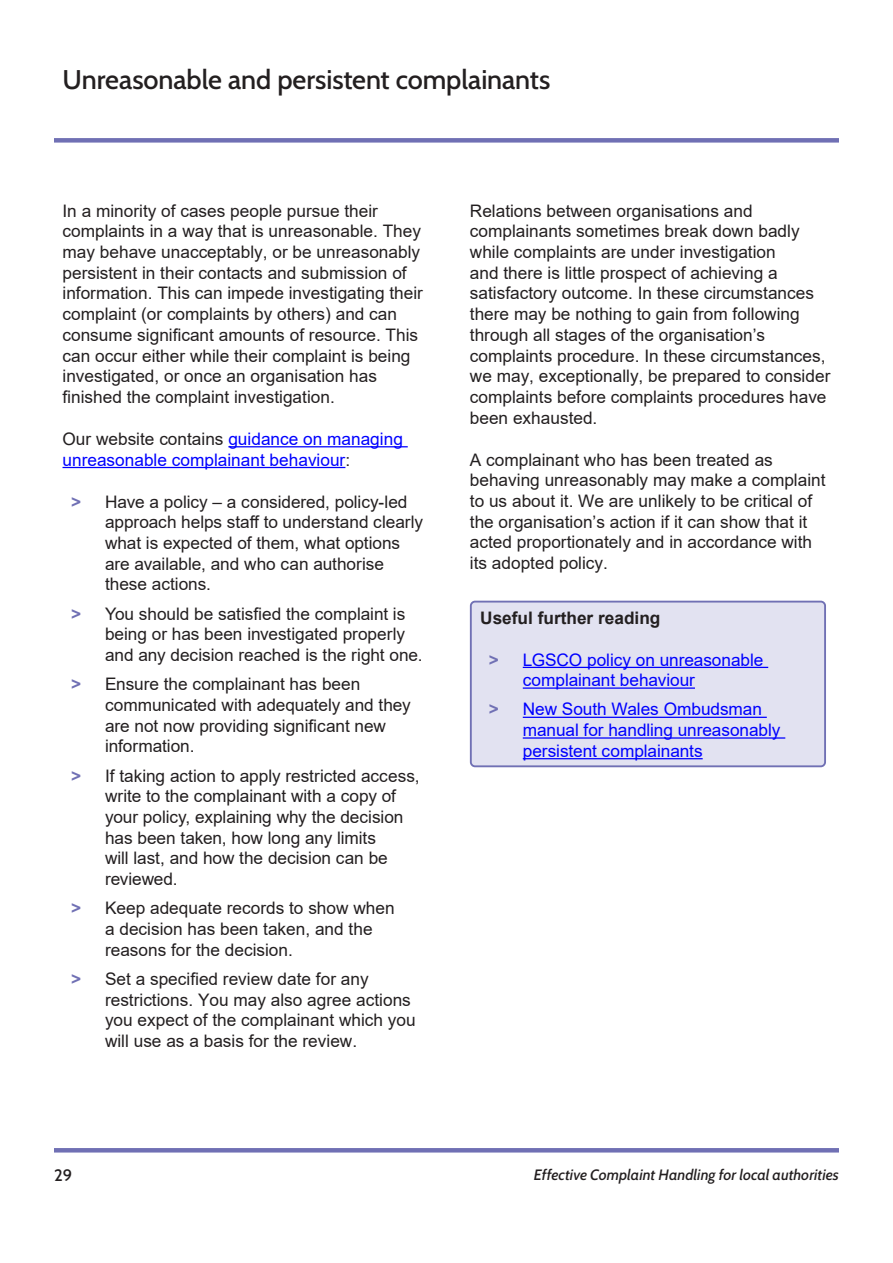
<style>
.page{position:relative;width:893px;height:1263px;background:#fff}
.page>*{position:absolute;margin:0;border:0;box-sizing:border-box;transform-origin:0 0}
.Heading_-_this{font:500 27px "Cabin";letter-spacing:-.005em;color:#231f20}
.Body_text{font:17.25px/20.7px "Arial";color:#231f20}
.Body_text-2{font:17.25px/20.7px "Arial";color:#00f}
.Body_text-3{font:700 17.25px "Arial";color:#231f20}
.t1{font:500 16.5px "Cabin";color:#231f20}
.t2{font:italic 500 15px "Cabin";letter-spacing:.005em;color:#231f20}
.s1{color:#231f20}
.s2{font-weight:700;color:#7070b4}
</style>
<div class="page">
<div style="left:54px;top:138px;width:785px;height:5px;background:#7070b4"></div>
<hr style="left:54px;top:1148px;width:785px;height:4px;background:#7070b4">
<hr style="left:228px;top:446px;width:180px;height:1px;background:#00f">
<hr style="left:63px;top:467px;width:282px;height:1px;background:#00f">
<div style="left:471px;top:602px;width:354px;height:164px;background:#e2e2f1;border-radius:4px"></div>
<hr style="left:523px;top:667px;width:245px;height:1px;background:#00f">
<hr style="left:523px;top:687px;width:172px;height:2px;background:#00f">
<hr style="left:523px;top:717px;width:244px;height:1px;background:#00f">
<hr style="left:523px;top:737px;width:262px;height:2px;background:#00f">
<hr style="left:523px;top:758px;width:180px;height:1px;background:#00f">
<div style="left:470px;top:601px;width:356px;height:166px;border:2px solid #7070b4;border-radius:4px"></div>
<p class="Heading_-_this" style="left:63px;top:58px;width:489px">Unreasonable and persistent complainants</p>
<p class="Body_text" style="left:63px;top:200px;width:362px">In a minority of cases people pursue their complaints in a way that is unreasonable. They may behave unacceptably, or be unreasonably persistent in their contacts and submission of information. This can impede investigating their complaint (or complaints by others) and can consume significant amounts of resource. This can occur either while their complaint is being investigated, or once an organisation has finished the complaint investigation.</p>
<p class="Body_text-2" style="left:63px;top:428px;width:342px"><span class="s1">Our website contains</span> guidance on managing unreasonable complainant behaviour<span class="s1">:</span></p>
<p class="Body_text" style="left:105px;top:491px;width:320px;text-indent:-34px"><span class="s2">&gt;</span> Have a policy – a considered, policy-led approach helps staff to understand clearly what is expected of them, what options are available, and who can authorise these actions.</p>
<p class="Body_text" style="left:105px;top:603px;width:319px;text-indent:-34px"><span class="s2">&gt;</span> You should be satisfied the complaint is being or has been investigated properly and any decision reached is the right one.</p>
<p class="Body_text" style="left:105px;top:674px;width:307px;text-indent:-34px"><span class="s2">&gt;</span> Ensure the complainant has been communicated with adequately and they are not now providing significant new information.</p>
<p class="Body_text" style="left:105px;top:765px;width:316px;text-indent:-34px"><span class="s2">&gt;</span> If taking action to apply restricted access, write to the complainant with a copy of your policy, explaining why the decision has been taken, how long any limits<br>will last, and how the decision can be reviewed.</p>
<p class="Body_text" style="left:105px;top:898px;width:291px;text-indent:-34px"><span class="s2">&gt;</span> Keep adequate records to show when a decision has been taken, and the reasons for the decision.</p>
<p class="Body_text" style="left:105px;top:968px;width:312px;text-indent:-34px"><span class="s2">&gt;</span> Set a specified review date for any restrictions. You may also agree actions you expect of the complainant which you will use as a basis for the review.</p>
<p class="Body_text" style="left:470px;top:200px;width:362px">Relations between organisations and complainants sometimes break down badly while complaints are under investigation<br>and there is little prospect of achieving a satisfactory outcome. In these circumstances there may be nothing to gain from following through all stages of the organisation’s complaints procedure. In these circumstances, we may, exceptionally, be prepared to consider complaints before complaints procedures have been exhausted.</p>
<p class="Body_text" style="left:470px;top:449px;width:357px">A complainant who has been treated as behaving unreasonably may make a complaint to us about it. We are unlikely to be critical of the organisation’s action if it can show that it acted proportionately and in accordance with its adopted policy.</p>
<p class="Body_text-3" style="left:480px;top:605px;width:182px">Useful further reading</p>
<p class="Body_text-2" style="left:523px;top:649px;width:242px;text-indent:-34px"><span class="s2">&gt;</span> LGSCO policy on unreasonable complainant behaviour</p>
<p class="Body_text-2" style="left:523px;top:699px;width:259px;text-indent:-34px"><span class="s2">&gt;</span> New South Wales Ombudsman manual for handling unreasonably persistent complainants</p>
<p class="t1" style="left:54px;top:1162px;width:20px">29</p>
<p class="t2" style="left:534px;top:1162px;width:307px">Effective Complaint Handling for local authorities</p>
</div>
